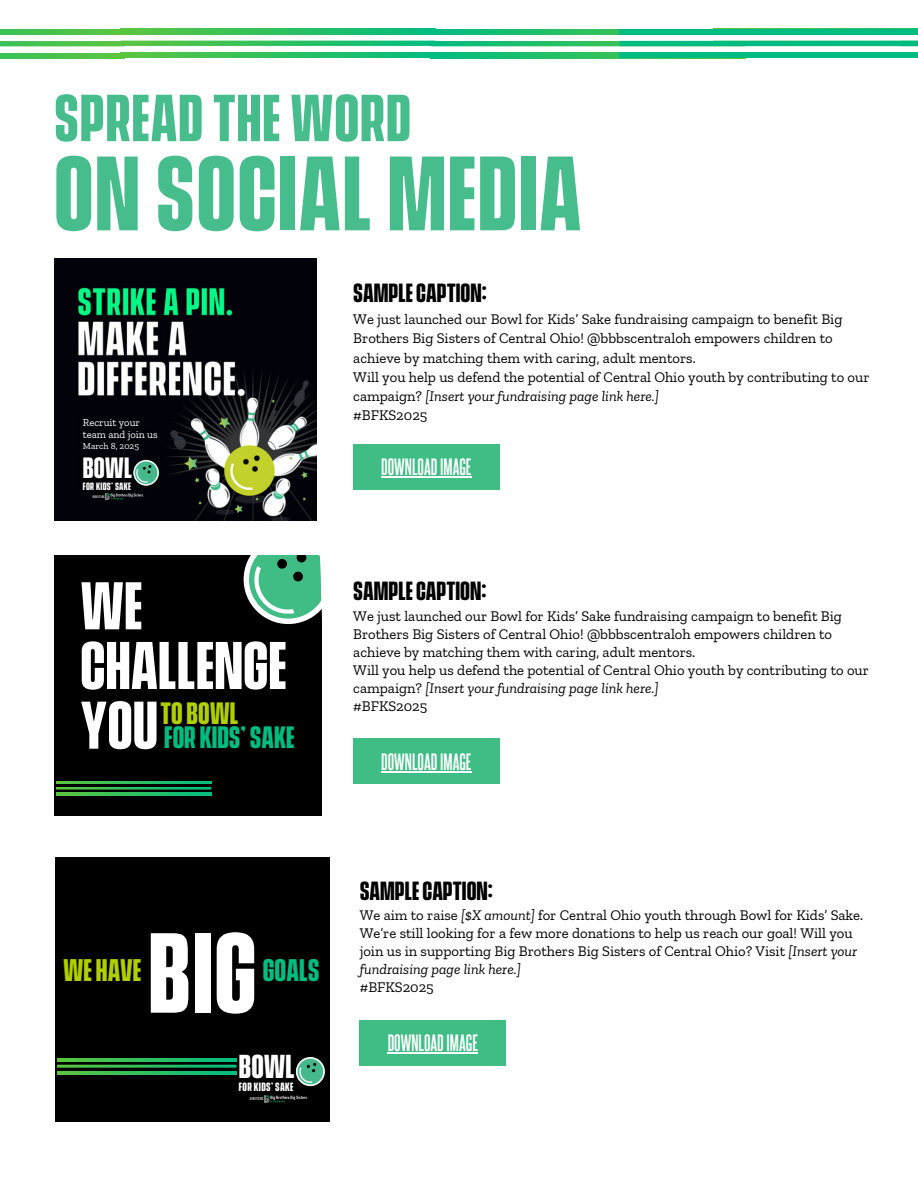
<style>
.page{position:relative;width:918px;height:1188px;background:#fff}
.page>*{position:absolute;margin:0;border:0;box-sizing:border-box;transform-origin:0 0}
.t1{font:700 103.65px "Vanguard CF";color:#fff}
.t2{font:700 96.15px "Vanguard CF";letter-spacing:.015em;color:#47bc8d}
.t3{font:700 61.35px/59.7px "Vanguard CF";color:#fff}
.t4{font:700 60.6px "Vanguard CF";letter-spacing:.015em;color:#47bc8d}
.t5{font:700 30.3px "Vanguard CF";color:#fff}
.t6{font:700 28.5px "Vanguard CF";color:#b0ce00}
.t7{font:700 28.5px "Vanguard CF";color:#00bc81}
.t8{font:700 28.2px/24px "Vanguard CF";color:#00bc81}
.t9{font:700 26.7px "Vanguard CF";color:#fff}
.t10{font:700 24px "Vanguard CF";color:#000}
.t11{font:700 20.1px "Steelfish Rg";color:#fff}
.t12{font:14.7px/18px "Zilla Slab";color:#000}
.t13{font:700 10.95px "Vanguard CF";letter-spacing:.03em;color:#fff}
.t14{font:10.5px/12.3px "Zilla Slab";color:#fff}
.t15{font:700 9.6px "Vanguard CF";letter-spacing:.03em;color:#fff}
.t16{font:9.15px "Zilla Slab";color:#fff}
.t17{font:700 3.6px "Steelfish Rg";letter-spacing:.095em;color:#fff}
.t18{font:700 3.15px "Steelfish Rg";letter-spacing:.095em;color:#fff}
.s1{color:#b0ce00}
.s2{font-style:italic}
</style>
<div class="page">
<img style="left:54px;top:258px;width:262px;height:263px">
<img style="left:106px;top:492px;width:38px;height:9px">
<img style="left:132px;top:457px;width:29px;height:30px">
<svg style="left:0;top:53px;width:121px;height:5px"></svg>
<svg style="left:0;top:41px;width:121px;height:5px"></svg>
<svg style="left:0;top:29px;width:121px;height:5px"></svg>
<svg style="left:121px;top:29px;width:310px;height:5px"></svg>
<svg style="left:121px;top:41px;width:310px;height:5px"></svg>
<svg style="left:121px;top:53px;width:310px;height:5px"></svg>
<svg style="left:431px;top:53px;width:189px;height:5px"></svg>
<svg style="left:431px;top:41px;width:189px;height:5px"></svg>
<svg style="left:431px;top:29px;width:189px;height:5px"></svg>
<div style="left:620px;top:53px;width:298px;height:5px;background:#00bc81"></div>
<div style="left:620px;top:41px;width:298px;height:5px;background:#00bc81"></div>
<div style="left:620px;top:29px;width:298px;height:5px;background:#00bc81"></div>
<div style="left:353px;top:444px;width:147px;height:46px;background:#40bc85"></div>
<hr style="left:381px;top:476px;width:91px;height:2px;background:#fff">
<div style="left:353px;top:738px;width:147px;height:46px;background:#40bc85"></div>
<hr style="left:381px;top:771px;width:91px;height:1px;background:#fff">
<div style="left:54px;top:556px;width:267px;height:260px;background:#000"></div>
<hr style="left:56px;top:793px;width:155px;height:2px;background:#fff">
<hr style="left:56px;top:787px;width:155px;height:3px;background:#fff">
<hr style="left:56px;top:781px;width:155px;height:3px;background:#fff">
<div style="left:244px;top:535px;width:89px;height:89px;background:#fff;border-radius:50%"></div>
<div style="left:249px;top:540px;width:78px;height:79px;background:#40bc85;border-radius:50%"></div>
<svg style="left:254px;top:555px;width:52px;height:59px"></svg>
<div style="left:194px;top:534px;width:128px;height:21px;background:#fff"></div>
<svg style="left:320px;top:558px;width:7px;height:64px"></svg>
<div style="left:360px;top:1020px;width:146px;height:46px;background:#40bc85"></div>
<hr style="left:388px;top:1052px;width:90px;height:1px;background:#fff">
<div style="left:56px;top:858px;width:274px;height:264px;background:#000"></div>
<img style="left:265px;top:1095px;width:43px;height:8px">
<img style="left:295px;top:1057px;width:30px;height:30px">
<hr style="left:57px;top:1071px;width:179px;height:3px;background:#fff">
<hr style="left:57px;top:1065px;width:179px;height:3px;background:#fff">
<hr style="left:57px;top:1058px;width:179px;height:3px;background:#fff">
<p class="t4" style="left:54px;top:95px;width:358px">SPREAD THE WORD</p>
<p class="t2" style="left:54px;top:157px;width:529px">ON SOCIAL MEDIA</p>
<p class="t14" style="left:83px;top:416px;width:76px">Recruit your team and join us</p>
<p class="t16" style="left:83px;top:440px;width:58px">March 8, 2025</p>
<h3 class="t9" style="left:83px;top:458px;width:51px">BOWL</h3>
<p class="t15" style="left:83px;top:482px;width:50px">FOR KIDS’ SAKE</p>
<p class="t18" style="left:93px;top:494px;width:13px">BENEFITING</p>
<p class="t3" style="left:80px;top:580px;width:208px">WE<br>CHALLENGE<br>YOU</p>
<p class="t8" style="left:160px;top:703px;width:136px"><span class="s1">TO BOWL<br></span>FOR KIDS’ SAKE</p>
<h5 class="t10" style="left:353px;top:283px;width:135px">SAMPLE CAPTION:</h5>
<h5 class="t12" style="left:353px;top:310px;width:518px;line-height:19.2px">We just launched our Bowl for Kids’ Sake fundraising campaign to benefit Big Brothers Big Sisters of Central Ohio! @bbbscentraloh empowers children to achieve by matching them with caring, adult mentors.<br>Will you help us defend the potential of Central Ohio youth by contributing to our campaign? <span class="s2">[Insert your fundraising page link here.]<br></span>#BFKS2025</h5>
<p class="t11" style="left:381px;top:454px;width:92px">DOWNLOADIMAGE</p>
<h4 class="t10" style="left:353px;top:582px;width:135px">SAMPLE CAPTION:</h4>
<h4 class="t12" style="left:353px;top:607px;width:517px">We just launched our Bowl for Kids’ Sake fundraising campaign to benefit Big Brothers Big Sisters of Central Ohio! @bbbscentraloh empowers children to achieve by matching them with caring, adult mentors.<br>Will you help us defend the potential of Central Ohio youth by contributing to our campaign? <span class="s2">[Insert your fundraising page link here.]<br></span>#BFKS2025</h4>
<p class="t11" style="left:381px;top:749px;width:92px">DOWNLOADIMAGE</p>
<h4 class="t1" style="left:148px;top:933px;width:110px">BIG</h4>
<h2 class="t6" style="left:63px;top:959px;width:80px">WE HAVE</h2>
<h3 class="t7" style="left:263px;top:959px;width:58px">GOALS</h3>
<h2 class="t5" style="left:239px;top:1055px;width:57px">BOWL</h2>
<h2 class="t13" style="left:239px;top:1083px;width:56px">FOR KIDS’ SAKE</h2>
<h5 class="t17" style="left:250px;top:1097px;width:15px">BENEFITING</h5>
<h3 class="t10" style="left:360px;top:881px;width:135px">SAMPLE CAPTION:</h3>
<h3 class="t12" style="left:360px;top:906px;width:505px">We aim to raise <span class="s2">[$X amount]</span> for Central Ohio youth through Bowl for Kids’ Sake.<br>We’re still looking for a few more donations to help us reach our goal! Will you join us in supporting Big Brothers Big Sisters of Central Ohio? Visit <span class="s2">[Insert your fundraising page link here.]<br></span>#BFKS2025</h3>
<p class="t11" style="left:388px;top:1030px;width:92px">DOWNLOADIMAGE</p>
</div>
